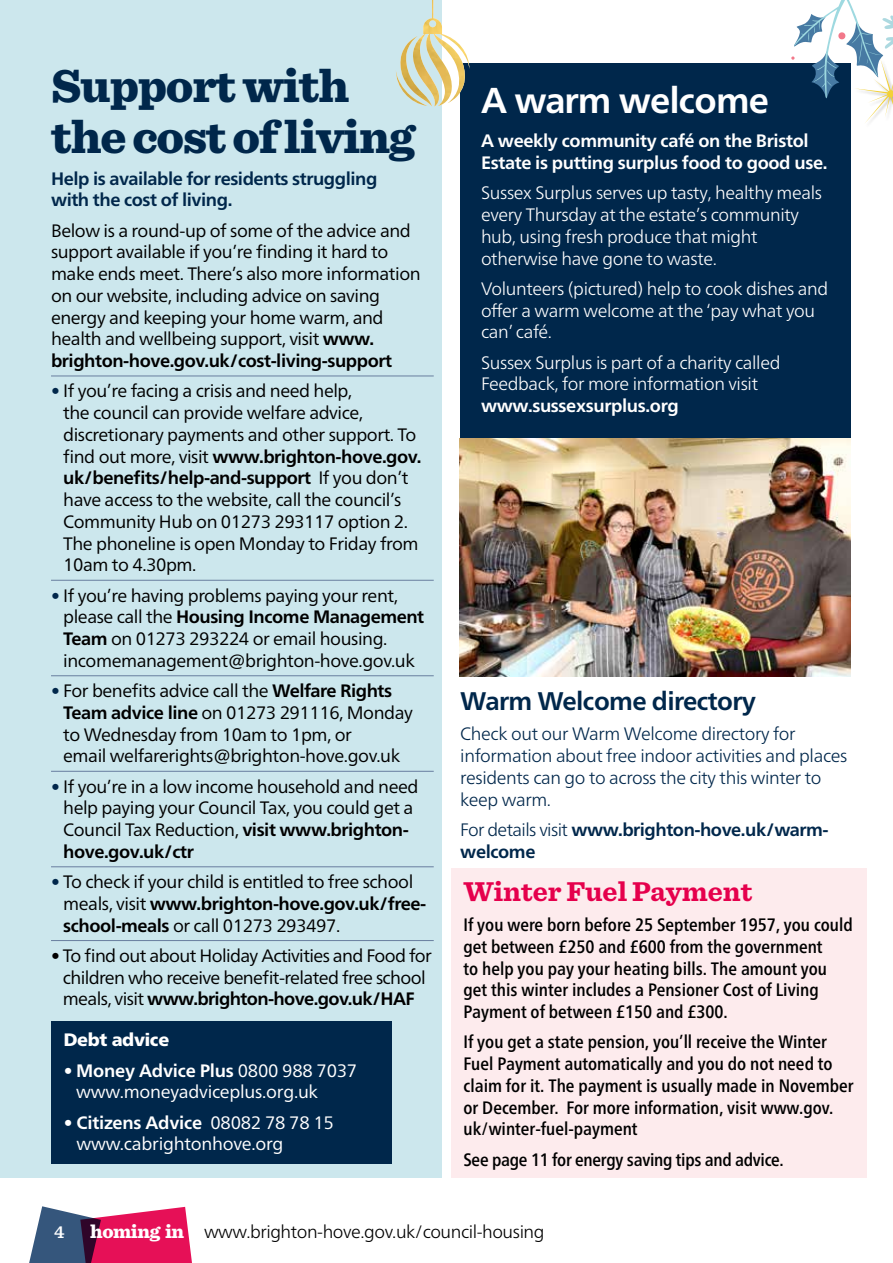
<style>
.page{position:relative;width:893px;height:1263px;background:#fff}
.page>*{position:absolute;margin:0;border:0;box-sizing:border-box;transform-origin:0 0}
.t1{font:900 48px/51px "Sentinel";letter-spacing:-.025em;color:#00274b}
.t2{font:700 36px "Frutiger Neue LT Pro";letter-spacing:-.025em;color:#fff}
.t3{font:700 28.5px "Sentinel";color:#e5004c}
.t4{font:700 25.5px "Frutiger Neue LT Pro";letter-spacing:-.025em;color:#00274b}
.t5{font:18px/21.8px "Frutiger Neue LT Pro";letter-spacing:-.025em;color:#000}
.t6{font:500 condensed 18px/21.8px "Frutiger Neue LT Pro";color:#000}
.t7{font:300 18px/21.8px "Frutiger Neue LT Pro";letter-spacing:-.02em;color:#fff}
.t8{font:300 18px/21.8px "Frutiger Neue LT Pro";letter-spacing:-.02em;color:#00274b}
.t9{font:700 18px/21.8px "Frutiger Neue LT Pro";letter-spacing:-.025em;color:#00274b}
.t10{font:18px/21.8px "Frutiger Neue LT Pro";letter-spacing:-.015em;color:#fff}
.t11{font:700 18px/21.8px "Frutiger Neue LT Pro";letter-spacing:-.02em;color:#fff}
.t12{font:300 18px "Frutiger Neue LT Pro";letter-spacing:-.025em;color:#000}
.t13{font:900 18px "Frutiger Neue LT Pro";letter-spacing:-.015em;color:#fff}
.t14{font:600 18px "Sentinel";color:#fff}
.s1{font-weight:700}
.s2{color:#00274b}
.s3{font-weight:300}
.s4{font-family:"Sentinel";font-weight:900;font-size:19.5px;color:#fff}
</style>
<div class="page">
<div style="left:451px;top:869px;width:416px;height:309px;background:#fdebed"></div>
<svg style="left:29px;top:1206px;width:163px;height:57px;background:#ae4879"></svg>
<div style="left:0;top:0;width:442px;height:1178px;background:#cce7ed"></div>
<hr style="left:51px;top:376px;width:383px;height:1px;background:#687e9f">
<hr style="left:51px;top:580px;width:383px;height:1px;background:#687e9f">
<hr style="left:51px;top:675px;width:383px;height:1px;background:#687e9f">
<hr style="left:51px;top:771px;width:383px;height:1px;background:#687e9f">
<hr style="left:51px;top:866px;width:383px;height:1px;background:#687e9f">
<hr style="left:51px;top:940px;width:383px;height:1px;background:#687e9f">
<div style="left:51px;top:1022px;width:340px;height:142px;background:#00274b"></div>
<div style="left:460px;top:64px;width:390px;height:612px;background:#00274b"></div>
<img style="left:460px;top:439px;width:390px;height:237px">
<svg style="left:400px;top:0;width:69px;height:106px"></svg>
<img style="left:396px;top:70px;width:31px;height:36px">
<svg style="left:791px;top:0;width:102px;height:129px"></svg>
<h1 class="t1" style="left:51px;top:59px;width:366px">Support with the cost of living</h1>
<p class="t9" style="left:51px;top:167px;width:328px">Help is available for residents struggling with the cost of living.</p>
<p class="t5" style="left:51px;top:219px;width:371px">Below is a round-up of some of the advice and support available if you’re finding it hard to make ends meet. There’s also more information on our website, including advice on saving energy and keeping your home warm, and health and wellbeing support, visit <span class="s1">www. brighton-hove.gov.uk/cost-living-support</span></p>
<p class="t5" style="left:63px;top:380px;width:360px;text-indent:-12px"><span class="s2">•</span> If you’re facing a crisis and need help,<br>the council can provide welfare advice, discretionary payments and other support. To find out more, visit <span class="s1">www.brighton-hove.gov. uk/benefits/help-and-support</span> If you don’t have access to the website, call the council’s Community Hub on 01273 293117 option 2.<br>The phoneline is open Monday to Friday from 10am to 4.30pm.</p>
<p class="t5" style="left:63px;top:584px;width:363px;text-indent:-12px"><span class="s2">•</span> If you’re having problems paying your rent, please call the <span class="s1">Housing Income Management Team</span> on 01273 293224 or email housing. incomemanagement@brighton-hove.gov.uk</p>
<p class="t5" style="left:63px;top:680px;width:351px;text-indent:-12px"><span class="s2">•</span> For benefits advice call the <span class="s1">Welfare Rights Team advice line</span> on 01273 291116, Monday to Wednesday from 10am to 1pm, or<br>email welfarerights@brighton-hove.gov.uk</p>
<p class="t5" style="left:63px;top:775px;width:357px;text-indent:-12px"><span class="s2">•</span> If you’re in a low income household and need help paying your Council Tax, you could get a Council Tax Reduction, <span class="s1">visit www.brighton&shy;hove.gov.uk/ctr</span></p>
<p class="t5" style="left:63px;top:871px;width:365px;text-indent:-12px"><span class="s2">•</span> To check if your child is entitled to free school meals, visit <span class="s1">www.brighton-hove.gov.uk/free&shy;school-meals</span> or call 01273 293497.</p>
<p class="t5" style="left:51px;top:944px;width:382px;text-align:center">• To find out about Holiday Activities and Food for children who receive benefit-related free school meals, visit <span class="s1">www.brighton-hove.gov.uk/HAF</span></p>
<p class="t13" style="left:64px;top:1029px;width:107px">Debt advice</p>
<p class="t10" style="left:76px;top:1059px;width:282px;text-indent:-13px">• <span class="s1">Money Advice Plus</span> 0800 988 7037 www.moneyadviceplus.org.uk</p>
<p class="t10" style="left:77px;top:1111px;width:259px;text-indent:-13px">• <span class="s1">Citizens Advice</span> 08082 78 78 15 www.cabrightonhove.org</p>
<h2 class="t2" style="left:481px;top:79px;width:289px">A warm welcome</h2>
<p class="t11" style="left:481px;top:130px;width:348px">A weekly community café on the Bristol<br>Estate is putting surplus food to good use.</p>
<p class="t7" style="left:481px;top:182px;width:343px">Sussex Surplus serves up tasty, healthy meals every Thursday at the estate’s community hub, using fresh produce that might otherwise have gone to waste.</p>
<p class="t7" style="left:481px;top:278px;width:349px">Volunteers (pictured) help to cook dishes and offer a warm welcome at the ‘pay what you can’ café.</p>
<p class="t7" style="left:481px;top:351px;width:301px">Sussex Surplus is part of a charity called<br>Feedback, for more information visit</p>
<p class="t11" style="left:481px;top:395px;width:199px">www.sussexsurplus.org</p>
<h3 class="t4" style="left:460px;top:686px;width:297px">Warm Welcome directory</h3>
<p class="t8" style="left:460px;top:723px;width:389px">Check out our Warm Welcome directory for information about free indoor activities and places residents can go to across the city this winter to keep warm.</p>
<p class="t9" style="left:460px;top:818px;width:370px"><span class="s3">For details visit</span> www.brighton-hove.uk/warm&shy;welcome</p>
<h3 class="t3" style="left:463px;top:869px;width:290px">Winter Fuel Payment</h3>
<p class="t6" style="left:463px;top:914px;width:391px">If you were born before 25 September 1957, you could get between £250 and £600 from the government<br>to help you pay your heating bills. The amount you get this winter includes a Pensioner Cost of Living Payment of between £150 and £300.</p>
<p class="t6" style="left:463px;top:1031px;width:392px">If you get a state pension, you’ll receive the Winter Fuel Payment automatically and you do not need to claim for it. The payment is usually made in November or December. For more information, visit www.gov. uk/winter-fuel-payment</p>
<p class="t6" style="left:463px;top:1148px;width:322px">See page 11 for energy saving tips and advice.</p>
<p class="t14" style="left:54px;top:1218px;width:12px">4</p>
<p class="t12" style="left:90px;top:1221px;width:456px"><span class="s4">homing in</span> www.brighton-hove.gov.uk/council-housing</p>
</div>
